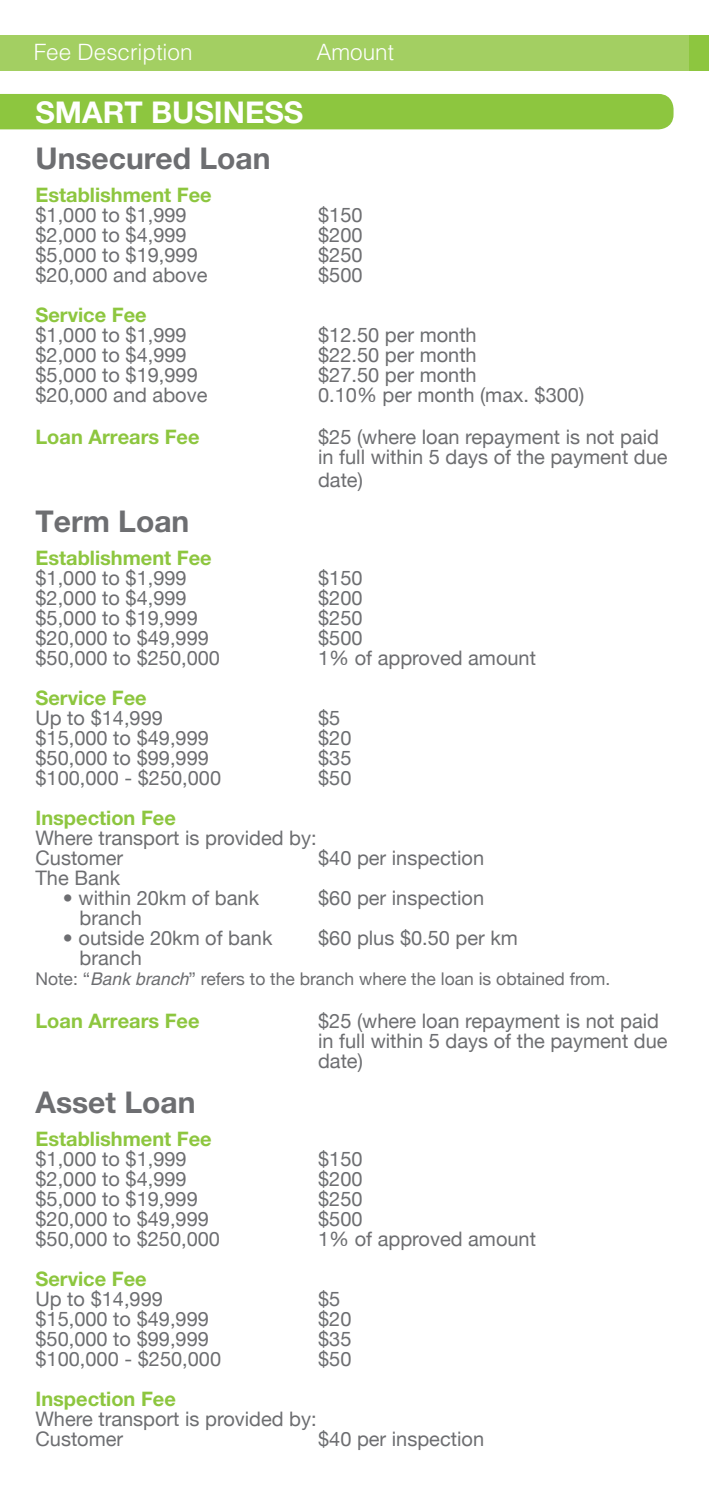
<style>
.page{position:relative;width:709px;height:1489px;background:#fff}
.page>*{position:absolute;margin:0;border:0;box-sizing:border-box;transform-origin:0 0}
.t1{font:700 30px "Helvetica Neue";color:#6d6e71}
.t2{font:700 30px "Helvetica Neue";color:#fff}
.t3{font:300 22.5px "Helvetica";color:#fff}
.t4{font:20px/20px "Helvetica Neue";color:#6d6e71}
.t5{font:700 20px "Helvetica Neue";color:#8dc63f}
.t6{font:17.5px "Helvetica Neue";color:#6d6e71}
.s1{font-family:"Helvetica";font-style:italic}
</style>
<div class="page">
<div style="left:0;top:94px;width:673px;height:35px;background:#8dc63f"></div>
<div style="left:20px;top:35px;width:689px;height:36px;background:#8dc63f"></div>
<div style="left:0;top:35px;width:688px;height:36px;background:#a3cf62"></div>
<p class="t3" style="left:34px;top:38px;width:160px">Fee Description</p>
<p class="t3" style="left:316px;top:38px;width:79px">Amount</p>
<h1 class="t2" style="left:35px;top:94px;width:269px">SMART BUSINESS</h1>
<h1 class="t1" style="left:35px;top:140px;width:237px">Unsecured Loan</h1>
<p class="t5" style="left:35px;top:182px;width:178px">Establishment Fee</p>
<p class="t4" style="left:35px;top:204px;width:153px">$1,000 to $1,999</p>
<p class="t4" style="left:318px;top:204px;width:46px">$150</p>
<p class="t4" style="left:35px;top:224px;width:153px">$2,000 to $4,999</p>
<p class="t4" style="left:318px;top:224px;width:46px">$200</p>
<p class="t4" style="left:35px;top:244px;width:164px">$5,000 to $19,999</p>
<p class="t4" style="left:318px;top:244px;width:46px">$250</p>
<p class="t4" style="left:35px;top:264px;width:173px">$20,000 and above</p>
<p class="t4" style="left:318px;top:264px;width:46px">$500</p>
<p class="t5" style="left:35px;top:302px;width:113px">Service Fee</p>
<p class="t4" style="left:35px;top:324px;width:153px">$1,000 to $1,999</p>
<p class="t4" style="left:318px;top:324px;width:160px">$12.50 per month</p>
<p class="t4" style="left:35px;top:344px;width:153px">$2,000 to $4,999</p>
<p class="t4" style="left:318px;top:344px;width:160px">$22.50 per month</p>
<p class="t4" style="left:35px;top:364px;width:164px">$5,000 to $19,999</p>
<p class="t4" style="left:318px;top:364px;width:160px">$27.50 per month</p>
<p class="t4" style="left:35px;top:384px;width:173px">$20,000 and above</p>
<p class="t4" style="left:318px;top:384px;width:268px">0.10% per month (max. $300)</p>
<p class="t5" style="left:35px;top:425px;width:166px">Loan Arrears Fee</p>
<p class="t4" style="left:318px;top:427px;width:351px">$25 (where loan repayment is not paid in full within 5 days of the payment due</p>
<p class="t4" style="left:318px;top:469px;width:46px">date)</p>
<h1 class="t1" style="left:35px;top:503px;width:155px">Term Loan</h1>
<p class="t5" style="left:35px;top:545px;width:178px">Establishment Fee</p>
<p class="t4" style="left:35px;top:567px;width:153px">$1,000 to $1,999</p>
<p class="t4" style="left:318px;top:567px;width:46px">$150</p>
<p class="t4" style="left:35px;top:587px;width:153px">$2,000 to $4,999</p>
<p class="t4" style="left:318px;top:587px;width:46px">$200</p>
<p class="t4" style="left:35px;top:607px;width:164px">$5,000 to $19,999</p>
<p class="t4" style="left:318px;top:607px;width:46px">$250</p>
<p class="t4" style="left:35px;top:627px;width:175px">$20,000 to $49,999</p>
<p class="t4" style="left:318px;top:627px;width:46px">$500</p>
<p class="t4" style="left:35px;top:647px;width:186px">$50,000 to $250,000</p>
<p class="t4" style="left:318px;top:647px;width:219px">1% of approved amount</p>
<p class="t5" style="left:35px;top:685px;width:113px">Service Fee</p>
<p class="t4" style="left:35px;top:707px;width:129px">Up to $14,999</p>
<p class="t4" style="left:318px;top:707px;width:24px">$5</p>
<p class="t4" style="left:35px;top:727px;width:175px">$15,000 to $49,999</p>
<p class="t4" style="left:318px;top:727px;width:35px">$20</p>
<p class="t4" style="left:35px;top:747px;width:175px">$50,000 to $99,999</p>
<p class="t4" style="left:318px;top:747px;width:35px">$35</p>
<p class="t4" style="left:35px;top:767px;width:187px">$100,000 - $250,000</p>
<p class="t4" style="left:318px;top:767px;width:35px">$50</p>
<p class="t5" style="left:35px;top:805px;width:142px">Inspection Fee</p>
<p class="t4" style="left:35px;top:827px;width:283px">Where transport is provided by:<br>Customer</p>
<p class="t4" style="left:318px;top:847px;width:167px">$40 per inspection</p>
<p class="t4" style="left:35px;top:867px;width:86px">The Bank</p>
<p class="t4" style="left:63px;top:887px;width:197px">• within 20km of bank</p>
<p class="t4" style="left:318px;top:887px;width:167px">$60 per inspection</p>
<p class="t4" style="left:80px;top:907px;width:64px">branch</p>
<p class="t4" style="left:63px;top:927px;width:211px">• outside 20km of bank</p>
<p class="t4" style="left:318px;top:927px;width:201px">$60 plus $0.50 per km</p>
<p class="t4" style="left:80px;top:947px;width:64px">branch</p>
<p class="t6" style="left:35px;top:968px;width:576px">Note: “<span class="s1">Bank branch</span>” refers to the branch where the loan is obtained from.</p>
<p class="t5" style="left:35px;top:1008px;width:166px">Loan Arrears Fee</p>
<p class="t4" style="left:318px;top:1010px;width:351px">$25 (where loan repayment is not paid in full within 5 days of the payment due date)</p>
<h1 class="t1" style="left:35px;top:1083px;width:162px">Asset Loan</h1>
<p class="t5" style="left:35px;top:1126px;width:178px">Establishment Fee</p>
<p class="t4" style="left:35px;top:1148px;width:153px">$1,000 to $1,999</p>
<p class="t4" style="left:318px;top:1148px;width:46px">$150</p>
<p class="t4" style="left:35px;top:1168px;width:153px">$2,000 to $4,999</p>
<p class="t4" style="left:318px;top:1168px;width:46px">$200</p>
<p class="t4" style="left:35px;top:1188px;width:164px">$5,000 to $19,999</p>
<p class="t4" style="left:318px;top:1188px;width:46px">$250</p>
<p class="t4" style="left:35px;top:1208px;width:175px">$20,000 to $49,999</p>
<p class="t4" style="left:318px;top:1208px;width:46px">$500</p>
<p class="t4" style="left:35px;top:1228px;width:186px">$50,000 to $250,000</p>
<p class="t4" style="left:318px;top:1228px;width:219px">1% of approved amount</p>
<p class="t5" style="left:35px;top:1266px;width:113px">Service Fee</p>
<p class="t4" style="left:35px;top:1288px;width:129px">Up to $14,999</p>
<p class="t4" style="left:318px;top:1288px;width:24px">$5</p>
<p class="t4" style="left:35px;top:1308px;width:175px">$15,000 to $49,999</p>
<p class="t4" style="left:318px;top:1308px;width:35px">$20</p>
<p class="t4" style="left:35px;top:1328px;width:175px">$50,000 to $99,999</p>
<p class="t4" style="left:318px;top:1328px;width:35px">$35</p>
<p class="t4" style="left:35px;top:1348px;width:187px">$100,000 - $250,000</p>
<p class="t4" style="left:318px;top:1348px;width:35px">$50</p>
<p class="t5" style="left:35px;top:1386px;width:142px">Inspection Fee</p>
<p class="t4" style="left:35px;top:1408px;width:283px">Where transport is provided by:<br>Customer</p>
<p class="t4" style="left:318px;top:1428px;width:167px">$40 per inspection</p>
</div>
